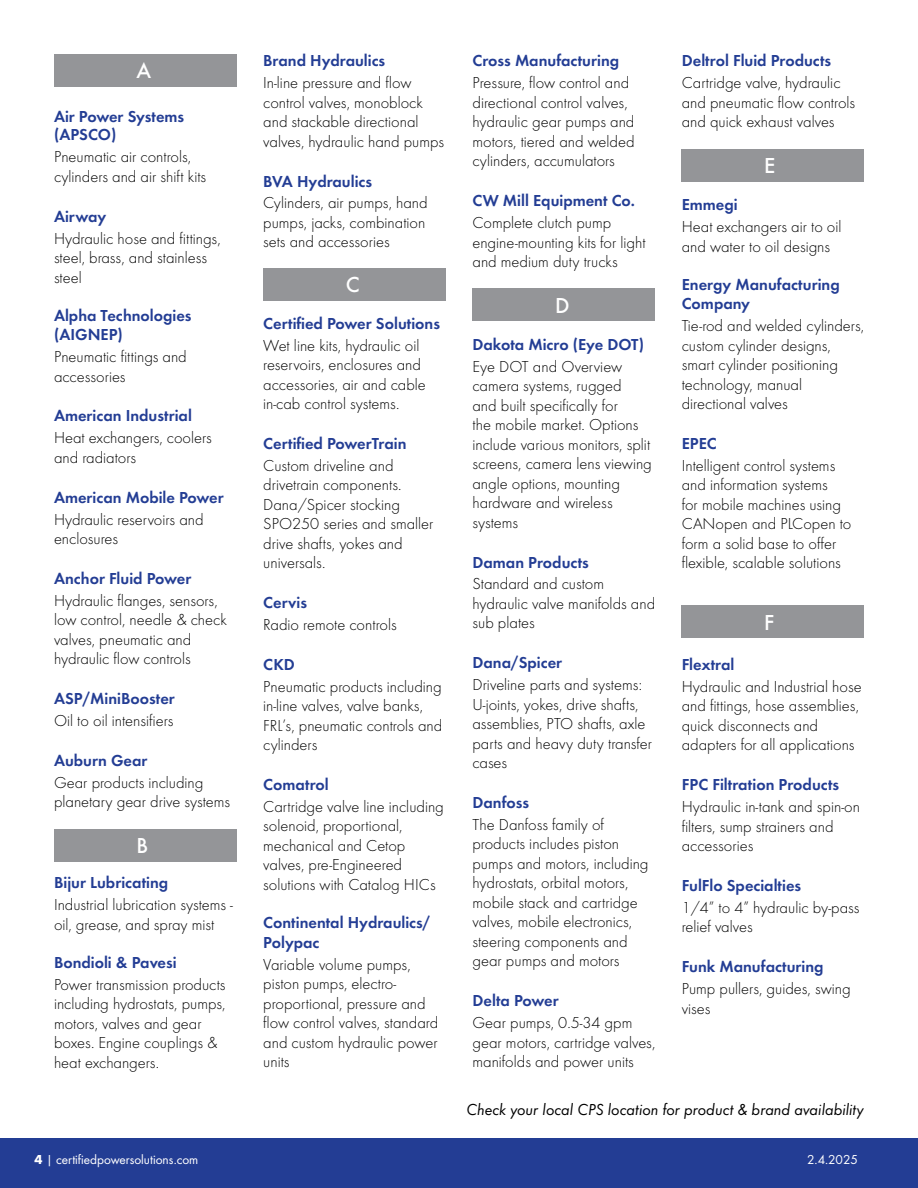
<style>
.page{position:relative;width:918px;height:1188px;background:#fff}
.page>*{position:absolute;margin:0;border:0;box-sizing:border-box;transform-origin:0 0}
.t1{font:500 22.5px "Futura";color:#fff}
.t2{font:300 16.5px/19.5px "Futura";color:#000}
.t3{font:16.5px/19.5px "Futura Dem";color:#233d94}
.t4{font:16.5px "Futura Boo Obl";color:#000}
.t5{font:13.5px "Futura Boo";color:#fff}
.s1{font-family:"Futura";font-weight:700}
</style>
<div class="page">
<div style="left:0;top:1138px;width:918px;height:50px;background:#233d94"></div>
<div style="left:54px;top:54px;width:182px;height:32px;background:#949598"></div>
<div style="left:54px;top:829px;width:182px;height:32px;background:#949598"></div>
<div style="left:263px;top:268px;width:183px;height:32px;background:#949598"></div>
<div style="left:472px;top:288px;width:183px;height:33px;background:#949598"></div>
<div style="left:682px;top:149px;width:182px;height:33px;background:#949598"></div>
<div style="left:682px;top:606px;width:182px;height:32px;background:#949598"></div>
<h1 class="t1" style="left:137px;top:54px;width:16px">A</h1>
<p class="t3" style="left:54px;top:107px;width:132px;line-height:18px">Air Power Systems (APSCO)</p>
<p class="t2" style="left:54px;top:147px;width:154px">Pneumatic air controls, cylinders and air shift kits</p>
<p class="t3" style="left:54px;top:205px;width:54px">Airway</p>
<p class="t2" style="left:54px;top:228px;width:168px">Hydraulic hose and fittings, steel, brass, and stainless steel</p>
<p class="t3" style="left:54px;top:305px;width:139px">Alpha Technologies (AIGNEP)</p>
<p class="t2" style="left:54px;top:347px;width:134px">Pneumatic fittings and accessories</p>
<p class="t3" style="left:54px;top:405px;width:139px">American Industrial</p>
<p class="t2" style="left:54px;top:428px;width:159px">Heat exchangers, coolers and radiators</p>
<p class="t3" style="left:54px;top:486px;width:171px">American Mobile Power</p>
<p class="t2" style="left:54px;top:509px;width:151px">Hydraulic reservoirs and enclosures</p>
<p class="t3" style="left:54px;top:568px;width:139px">Anchor Fluid Power</p>
<p class="t2" style="left:54px;top:590px;width:174px">Hydraulic flanges, sensors, low control, needle &amp; check valves, pneumatic and hydraulic flow controls</p>
<p class="t3" style="left:54px;top:688px;width:122px">ASP/MiniBooster</p>
<p class="t2" style="left:54px;top:710px;width:121px">Oil to oil intensifiers</p>
<p class="t3" style="left:54px;top:750px;width:95px">Auburn Gear</p>
<p class="t2" style="left:54px;top:772px;width:178px">Gear products including planetary gear drive systems</p>
<h1 class="t1" style="left:137px;top:829px;width:13px">B</h1>
<p class="t3" style="left:54px;top:872px;width:116px">Bijur Lubricating</p>
<p class="t2" style="left:54px;top:895px;width:181px">Industrial lubrication systems - oil, grease, and spray mist</p>
<p class="t3" style="left:54px;top:952px;width:124px">Bondioli &amp; Pavesi</p>
<p class="t2" style="left:54px;top:974px;width:173px">Power transmission products including hydrostats, pumps, motors, valves and gear boxes. Engine couplings &amp; heat exchangers.</p>
<p class="t3" style="left:263px;top:50px;width:124px">Brand Hydraulics</p>
<p class="t2" style="left:263px;top:73px;width:183px">In-line pressure and flow control valves, monoblock and stackable directional valves, hydraulic hand pumps</p>
<p class="t3" style="left:263px;top:170px;width:110px">BVA Hydraulics</p>
<p class="t2" style="left:263px;top:193px;width:166px">Cylinders, air pumps, hand pumps, jacks, combination sets and accessories</p>
<h1 class="t1" style="left:346px;top:268px;width:15px">C</h1>
<p class="t3" style="left:263px;top:312px;width:178px">Certified Power Solutions</p>
<p class="t2" style="left:263px;top:335px;width:164px">Wet line kits, hydraulic oil reservoirs, enclosures and accessories, air and cable in-cab control systems.</p>
<p class="t3" style="left:263px;top:433px;width:145px">Certified PowerTrain</p>
<p class="t2" style="left:263px;top:455px;width:172px">Custom driveline and drivetrain components.<br>Dana/Spicer stocking<br>SPO250 series and smaller drive shafts, yokes and universals.</p>
<p class="t3" style="left:263px;top:592px;width:45px">Cervis</p>
<p class="t2" style="left:263px;top:614px;width:135px">Radio remote controls</p>
<p class="t3" style="left:263px;top:654px;width:33px">CKD</p>
<p class="t2" style="left:263px;top:676px;width:181px">Pneumatic products including in-line valves, valve banks,<br>FRL’s, pneumatic controls and cylinders</p>
<p class="t3" style="left:263px;top:774px;width:67px">Comatrol</p>
<p class="t2" style="left:263px;top:796px;width:182px">Cartridge valve line including solenoid, proportional, mechanical and Cetop valves, pre-Engineered solutions with Catalog HICs</p>
<p class="t3" style="left:263px;top:912px;width:169px">Continental Hydraulics/<br>Polypac</p>
<p class="t2" style="left:263px;top:954px;width:176px">Variable volume pumps, piston pumps, electro&shy;proportional, pressure and flow control valves, standard and custom hydraulic power units</p>
<p class="t3" style="left:473px;top:50px;width:148px">Cross Manufacturing</p>
<p class="t2" style="left:473px;top:73px;width:164px">Pressure, flow control and directional control valves, hydraulic gear pumps and motors, tiered and welded cylinders, accumulators</p>
<p class="t3" style="left:473px;top:190px;width:164px">CW Mill Equipment Co.</p>
<p class="t2" style="left:473px;top:212px;width:175px">Complete clutch pump engine-mounting kits for light and medium duty trucks</p>
<h1 class="t1" style="left:555px;top:288px;width:16px">D</h1>
<p class="t3" style="left:473px;top:334px;width:173px">Dakota Micro (Eye DOT)</p>
<p class="t2" style="left:473px;top:356px;width:181px">Eye DOT and Overview camera systems, rugged<br>and built specifically for<br>the mobile market. Options include various monitors, split screens, camera lens viewing angle options, mounting hardware and wireless systems</p>
<p class="t3" style="left:473px;top:551px;width:118px">Daman Products</p>
<p class="t2" style="left:473px;top:574px;width:184px">Standard and custom hydraulic valve manifolds and sub plates</p>
<p class="t3" style="left:473px;top:652px;width:91px">Dana/Spicer</p>
<p class="t2" style="left:473px;top:674px;width:181px">Driveline parts and systems:<br>U-joints, yokes, drive shafts, assemblies, PTO shafts, axle parts and heavy duty transfer cases</p>
<p class="t3" style="left:473px;top:792px;width:58px">Danfoss</p>
<p class="t2" style="left:473px;top:814px;width:178px">The Danfoss family of products includes piston pumps and motors, including hydrostats, orbital motors, mobile stack and cartridge valves, mobile electronics, steering components and gear pumps and motors</p>
<p class="t3" style="left:473px;top:990px;width:88px">Delta Power</p>
<p class="t2" style="left:473px;top:1012px;width:184px">Gear pumps, 0.5-34 gpm gear motors, cartridge valves, manifolds and power units</p>
<p class="t3" style="left:682px;top:50px;width:151px">Deltrol Fluid Products</p>
<p class="t2" style="left:682px;top:73px;width:175px">Cartridge valve, hydraulic and pneumatic flow controls and quick exhaust valves</p>
<h1 class="t1" style="left:764px;top:149px;width:13px">E</h1>
<p class="t3" style="left:682px;top:194px;width:57px">Emmegi</p>
<p class="t2" style="left:682px;top:216px;width:161px">Heat exchangers air to oil and water to oil designs</p>
<p class="t3" style="left:682px;top:274px;width:159px">Energy Manufacturing<br>Company</p>
<p class="t2" style="left:682px;top:316px;width:184px">Tie-rod and welded cylinders, custom cylinder designs, smart cylinder positioning technology, manual directional valves</p>
<p class="t3" style="left:682px;top:433px;width:37px">EPEC</p>
<p class="t2" style="left:682px;top:455px;width:171px">Intelligent control systems and information systems<br>for mobile machines using<br>CANopen and PLCopen to form a solid base to offer flexible, scalable solutions</p>
<h1 class="t1" style="left:764px;top:605px;width:12px">F</h1>
<p class="t3" style="left:682px;top:654px;width:54px">Flextral</p>
<p class="t2" style="left:682px;top:676px;width:181px">Hydraulic and Industrial hose and fittings, hose assemblies, quick disconnects and adapters for all applications</p>
<p class="t3" style="left:682px;top:774px;width:159px">FPC Filtration Products</p>
<p class="t2" style="left:682px;top:796px;width:180px">Hydraulic in-tank and spin-on filters, sump strainers and accessories</p>
<p class="t3" style="left:682px;top:875px;width:121px">FulFlo Specialties</p>
<p class="t2" style="left:682px;top:897px;width:179px">1/4” to 4” hydraulic by-pass relief valves</p>
<p class="t3" style="left:682px;top:956px;width:143px">Funk Manufacturing</p>
<p class="t2" style="left:682px;top:978px;width:170px">Pump pullers, guides, swing vises</p>
<p class="t4" style="left:467px;top:1099px;width:399px">Check your local CPS location for product &amp; brand availability</p>
<p class="t5" style="left:35px;top:1151px;width:165px"><span class="s1">4</span> | certifiedpowersolutions.com</p>
<p class="t5" style="left:807px;top:1151px;width:52px">2.4.2025</p>
</div>
